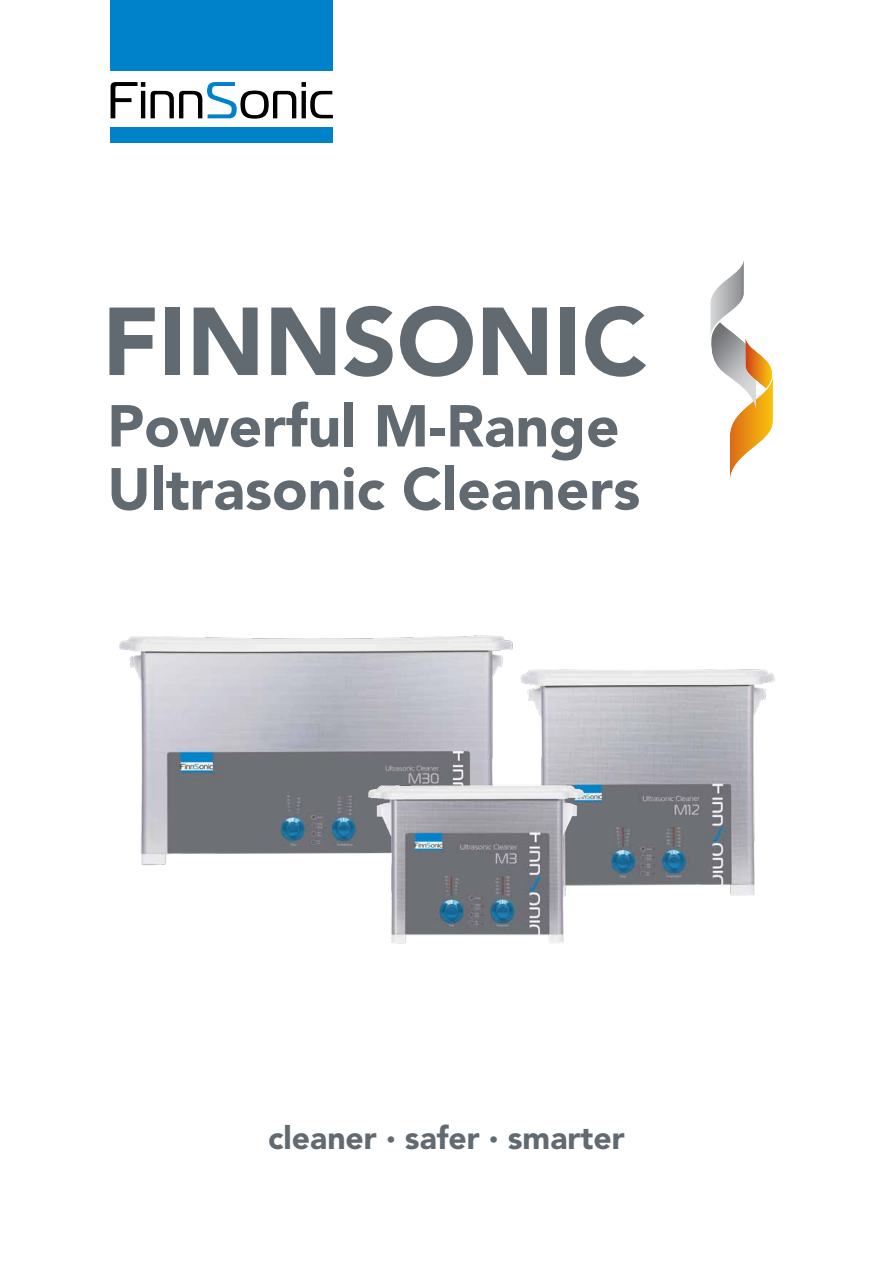
<style>
.page{position:relative;width:893px;height:1263px;background:#fff}
.page>*{position:absolute;margin:0;border:0;box-sizing:border-box;transform-origin:0 0}
.t1{font:900 95.25px "Avenir LT Std";color:#616971}
.t2{font:900 58.5px/63px "Avenir LT Std";color:#616971}
.t3{font:900 31.8px "Avenir LT Std";color:#616971}
.s1{font-size:18.3px}
</style>
<div class="page">
<div style="left:110px;top:0;width:223px;height:9px;background:#0082cb"></div>
<svg style="left:111px;top:82px;width:34px;height:36px"></svg>
<hr style="left:141px;top:91px;width:4px;height:27px;background:#000">
<svg style="left:151px;top:82px;width:182px;height:37px"></svg>
<div style="left:110px;top:1px;width:223px;height:70px;background:#0082cb"></div>
<div style="left:110px;top:127px;width:223px;height:15px;background:#0082cb"></div>
<svg style="left:710px;top:261px;width:63px;height:217px"></svg>
<img style="left:119px;top:635px;width:394px;height:231px">
<img style="left:501px;top:656px;width:274px;height:240px">
<img style="left:353px;top:763px;width:237px;height:181px">
<h1 class="t1" style="left:102px;top:302px;width:547px">FINNSONIC</h1>
<p class="t2" style="left:107px;top:400px;width:534px">Powerful M-Range<br>Ultrasonic Cleaners</p>
<p class="t3" style="left:268px;top:1125px;width:358px">cleaner <span class="s1">•</span> safer <span class="s1">•</span> smarter</p>
</div>
